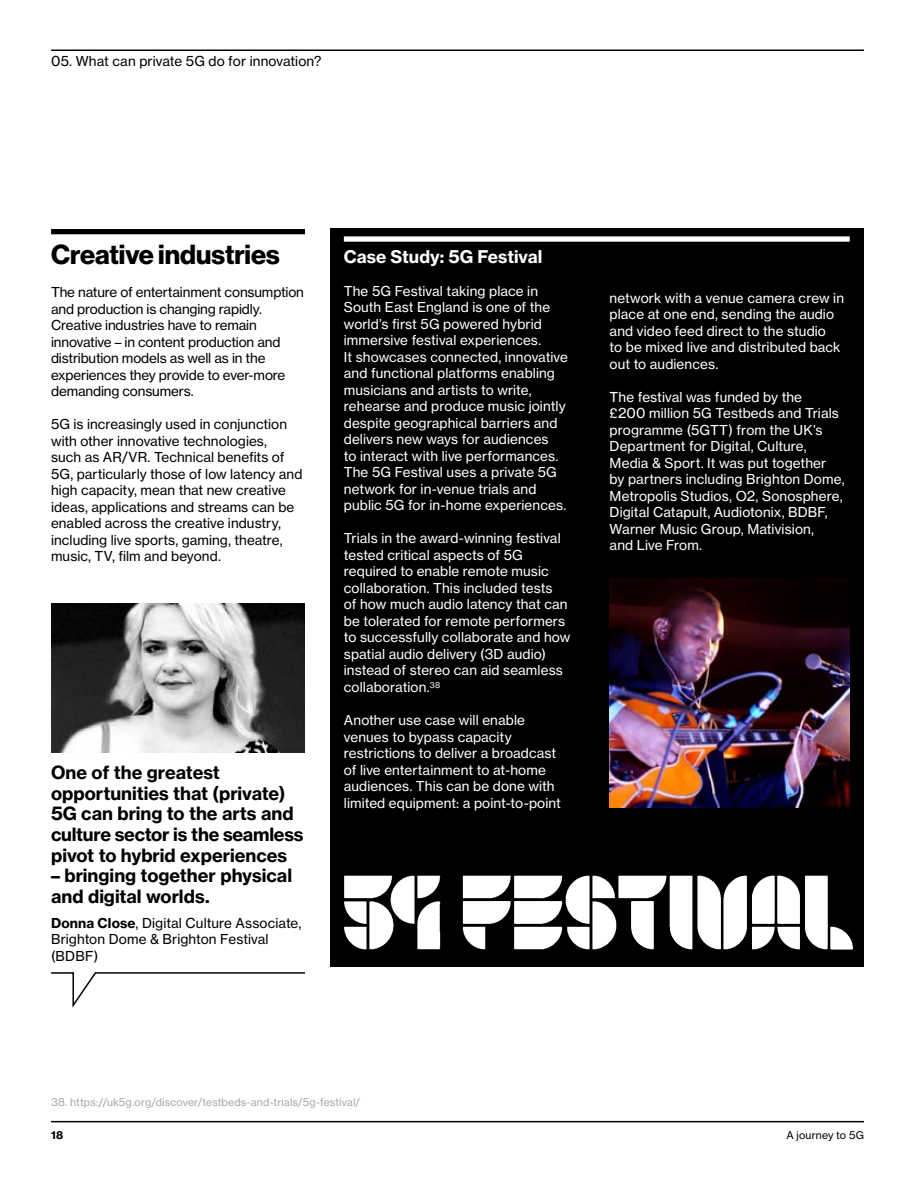
<style>
.page{position:relative;width:915px;height:1191px;background:#fff}
.page>*{position:absolute;margin:0;border:0;box-sizing:border-box;transform-origin:0 0}
.t1{font:700 27px "Verizon NHGDS";color:#000}
.t2{font:700 18px/20.7px "Verizon NHGTX";color:#000}
.t3{font:700 17.25px "Verizon NHGTX";color:#fff}
.t4{font:13.5px/16.5px "Verizon NHGTX";letter-spacing:.01em;color:#fff}
.t5{font:13.5px/16.5px "Verizon NHGTX";letter-spacing:-.005em;color:#000}
.t6{font:10.5px "Verizon NHGTX";letter-spacing:.02em;color:#a8a8a7}
.t7{font:10.5px "Verizon NHGTX";letter-spacing:.015em;color:#000}
.t8{font:700 10.5px "Verizon NHGTX";color:#000}
.s1{font-weight:700}
</style>
<div class="page">
<svg style="left:51px;top:972px;width:254px;height:36px"></svg>
<div style="left:330px;top:228px;width:533px;height:738px;background:#000"></div>
<div style="left:344px;top:236px;width:505px;height:6px;background:#fff"></div>
<img style="left:344px;top:875px;width:509px;height:75px">
<img style="left:609px;top:578px;width:240px;height:230px">
<img style="left:51px;top:603px;width:254px;height:149px">
<div style="left:51px;top:229px;width:254px;height:5px;background:#000"></div>
<hr style="left:51px;top:1121px;width:812px;height:1px;background:#000">
<hr style="left:51px;top:50px;width:812px;height:1px;background:#000">
<p class="t5" style="left:51px;top:53px;width:272px">05. What can private 5G do for innovation?</p>
<h1 class="t1" style="left:51px;top:239px;width:230px">Creative industries</h1>
<p class="t5" style="left:51px;top:284px;width:254px">The nature of entertainment consumption and production is changing rapidly.<br>Creative industries have to remain innovative – in content production and distribution models as well as in the experiences they provide to ever-more demanding consumers.</p>
<p class="t5" style="left:51px;top:416px;width:253px">5G is increasingly used in conjunction with other innovative technologies,<br>such as AR/VR. Technical benefits of 5G, particularly those of low latency and high capacity, mean that new creative ideas, applications and streams can be enabled across the creative industry, including live sports, gaming, theatre, music, TV, film and beyond.</p>
<h2 class="t2" style="left:51px;top:761px;width:254px">One of the greatest opportunities that (private)<br>5G can bring to the arts and culture sector is the seamless pivot to hybrid experiences</h2>
<h2 class="t2" style="left:51px;top:864px;width:242px">– bringing together physical and digital worlds.</h2>
<p class="t5" style="left:51px;top:914px;width:252px"><span class="s1">Donna Close</span>, Digital Culture Associate,<br>Brighton Dome &amp; Brighton Festival (BDBF)</p>
<p class="t3" style="left:344px;top:246px;width:200px">Case Study: 5G Festival</p>
<p class="t4" style="left:344px;top:282px;width:225px">The 5G Festival taking place in South East England is one of the world’s first 5G powered hybrid immersive festival experiences.<br>It showcases connected, innovative and functional platforms enabling musicians and artists to write, rehearse and produce music jointly despite geographical barriers and delivers new ways for audiences<br>to interact with live performances.<br>The 5G Festival uses a private 5G network for in-venue trials and public 5G for in-home experiences.</p>
<p class="t4" style="left:344px;top:530px;width:228px">Trials in the award-winning festival tested critical aspects of 5G required to enable remote music collaboration. This included tests<br>of how much audio latency that can be tolerated for remote performers to successfully collaborate and how spatial audio delivery (3D audio) instead of stereo can aid seamless collaboration.<sup>38</sup></p>
<p class="t4" style="left:344px;top:711px;width:218px">Another use case will enable venues to bypass capacity restrictions to deliver a broadcast of live entertainment to at-home audiences. This can be done with limited equipment: a point-to-point</p>
<p class="t4" style="left:609px;top:289px;width:236px">network with a venue camera crew in place at one end, sending the audio and video feed direct to the studio<br>to be mixed live and distributed back out to audiences.</p>
<p class="t4" style="left:609px;top:388px;width:236px">The festival was funded by the<br>£200 million 5G Testbeds and Trials programme (5GTT) from the UK’s<br>Department for Digital, Culture,<br>Media &amp; Sport. It was put together<br>by partners including Brighton Dome,<br>Metropolis Studios, O2, Sonosphere,<br>Digital Catapult, Audiotonix, BDBF,<br>Warner Music Group, Mativision,<br>and Live From.</p>
<p class="t6" style="left:51px;top:1095px;width:310px">38. https://uk5g.org/discover/testbeds-and-trials/5g-festival/</p>
<p class="t8" style="left:51px;top:1128px;width:14px">18</p>
<p class="t7" style="left:786px;top:1128px;width:79px">A journey to 5G</p>
</div>
